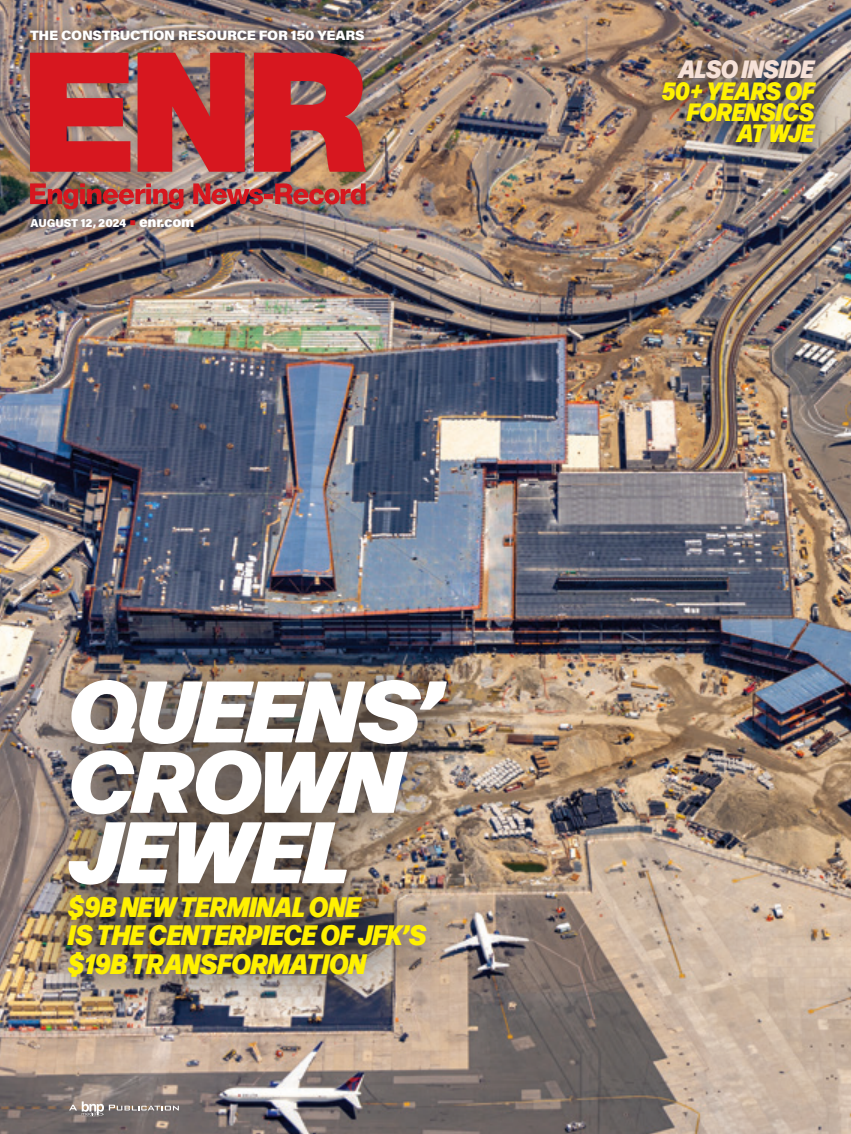
<style>
.page{position:relative;width:851px;height:1134px;background:#fff}
.page>*{position:absolute;margin:0;border:0;box-sizing:border-box;transform-origin:0 0}
.t1{font:italic 900 87px/70.3px "Forma DJR Display";color:#fff}
.t2{font:italic 900 28.2px/28.5px "Forma DJR Display";letter-spacing:.01em;color:#fff101;scale:.87 1}
.t3{font:italic 900 25.05px/21.3px "Forma DJR Display";letter-spacing:.01em;color:#fff101;text-align:right;scale:.87 1}
.t4{font:italic 900 25.05px "Forma DJR Display";letter-spacing:.01em;color:#f6e1d7;scale:.87 1}
.t5{font:900 13.5px "Acumin Pro";letter-spacing:-.02em;color:#fff;scale:1.05 1}
.t6{font:900 12px "Acumin Pro";color:#fff}
.s1{font-size:11.4px}
.s2{font-size:16.65px;color:#d7171f}
.s3{font-size:14.55px}
</style>
<div class="page">
<img style="left:0;top:0;width:850px;height:1134px">
<div style="left:22px;top:45px;width:351px;height:172px;background:#231f20;opacity:.27"></div>
<svg style="left:30px;top:53px;width:100px;height:119px;background:#cd2b2f"></svg>
<svg style="left:137px;top:53px;width:108px;height:119px;background:#c92d31"></svg>
<svg style="left:254px;top:53px;width:112px;height:119px;background:#c72f32"></svg>
<img style="left:30px;top:183px;width:153px;height:26px">
<img style="left:193px;top:183px;width:172px;height:21px">
<div style="left:23px;top:211px;width:179px;height:24px;background:#231f20;opacity:.59"></div>
<div style="left:23px;top:23px;width:349px;height:25px;background:#231f20;opacity:.75"></div>
<div style="left:18px;top:629px;width:478px;height:397px;background:#231f20;opacity:.67"></div>
<svg style="left:69px;top:1101px;width:110px;height:16px;background:#918885"></svg>
<div style="left:637px;top:35px;width:203px;height:133px;background:#231f20;opacity:.4"></div>
<p class="t5" style="left:30px;top:26px;width:320px">THE CONSTRUCTION RESOURCE FOR 150 YEARS</p>
<p class="t6" style="left:31px;top:214px;width:165px"><span class="s1">AUGUST</span> 12, 2024 <span class="s2">■</span> <span class="s3">enr.com</span></p>
<h1 class="t1" style="left:68px;top:670px;width:374px">QUEENS’<br>CROWN<br>JEWEL</h1>
<p class="t2" style="left:68px;top:891px;width:413px">$9B NEW TERMINAL ONE<br>IS THE CENTERPIECE OF JFK’S $19B TRANSFORMATION</p>
<p class="t4" style="left:678px;top:50px;width:157px">ALSO INSIDE</p>
<p class="t3" style="left:662px;top:78px;width:176px">50+ YEARS OF<br>FORENSICS<br>AT WJE</p>
</div>
